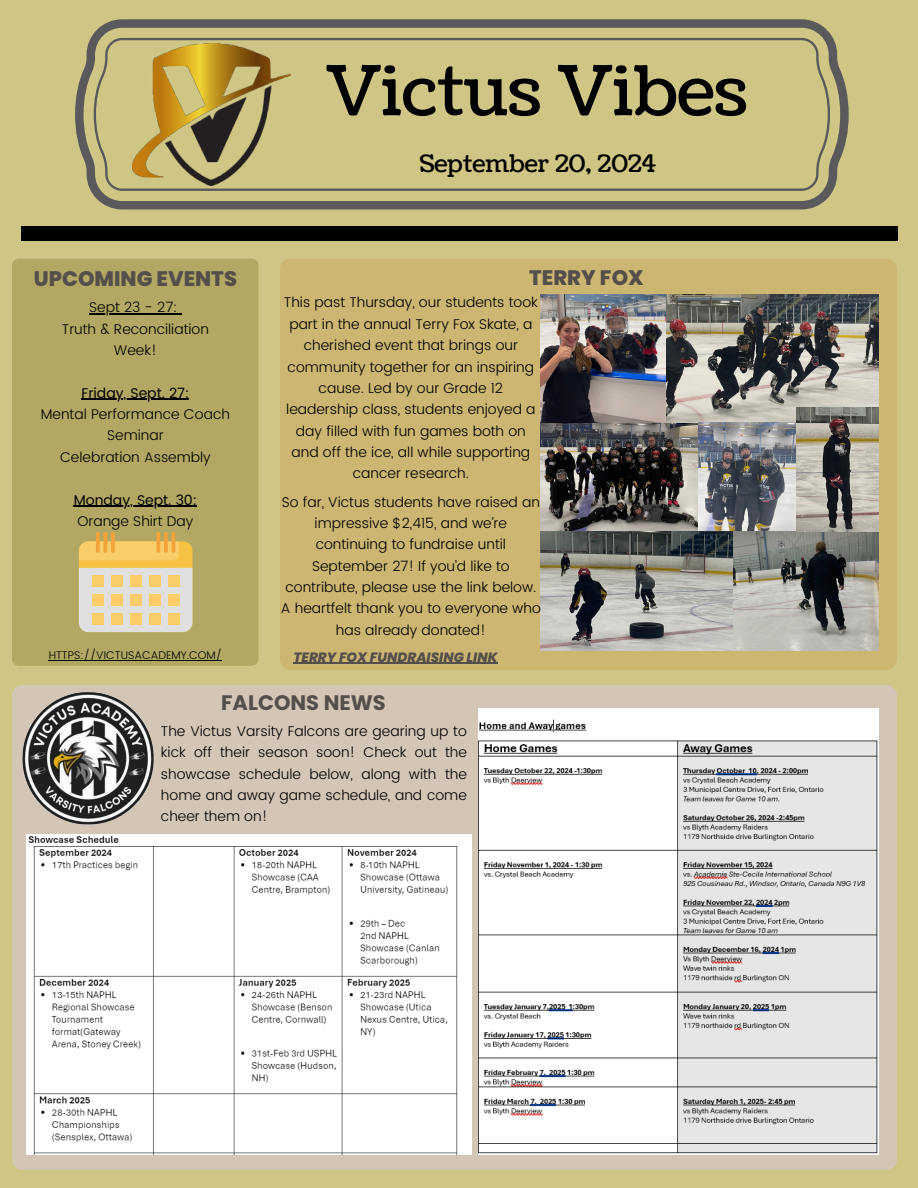
<style>
.page{position:relative;width:918px;height:1188px;background:#cfc685}
.page>*{position:absolute;margin:0;border:0;box-sizing:border-box;transform-origin:0 0}
.t1{font:68.55px "Coustard";color:#000}
.t2{font:24.15px "Coustard";color:#000}
.t3{font:800 21px "Poppins";color:#554f4c}
.t4{font:700 21px "Poppins";color:#554f4c}
.t5{font:300 14.1px/21.3px "Poppins";color:#000;text-align:center}
.t6{font:14.1px/21.3px "Poppins";color:#000}
.t7{font:italic 800 13.5px "Poppins";color:#554f4c}
.t8{font:300 11.1px "Poppins";color:#000}
.s1{font-weight:400}
.s2{font-weight:300}
</style>
<div class="page">
<div style="left:21px;top:227px;width:876px;height:14px;background:#000"></div>
<svg style="left:75px;top:19px;width:774px;height:190px"></svg>
<svg style="left:93px;top:37px;width:738px;height:155px"></svg>
<img style="left:133px;top:44px;width:157px;height:142px">
<div style="left:280px;top:259px;width:617px;height:411px;background:#cdb672;border-radius:11px"></div>
<div style="left:12px;top:259px;width:247px;height:407px;background:#b2a863;border-radius:7px"></div>
<svg style="left:79px;top:532px;width:113px;height:100px"></svg>
<img style="left:665px;top:294px;width:214px;height:130px">
<img style="left:540px;top:294px;width:125px;height:129px">
<img style="left:540px;top:423px;width:158px;height:109px">
<img style="left:698px;top:423px;width:98px;height:109px">
<img style="left:733px;top:532px;width:145px;height:118px">
<img style="left:540px;top:532px;width:193px;height:118px">
<img style="left:796px;top:408px;width:82px;height:124px">
<div style="left:12px;top:685px;width:885px;height:485px;background:#d4c6b6;border-radius:11px"></div>
<img style="left:478px;top:709px;width:401px;height:445px">
<img style="left:22px;top:692px;width:132px;height:133px">
<img style="left:27px;top:835px;width:444px;height:319px">
<hr style="left:89px;top:313px;width:88px;height:1px;background:#000">
<hr style="left:81px;top:399px;width:108px;height:1px;background:#000">
<hr style="left:74px;top:506px;width:123px;height:1px;background:#000">
<hr style="left:49px;top:660px;width:173px;height:1px;background:#000">
<hr style="left:294px;top:663px;width:204px;height:1px;background:#554f4c">
<p class="t3" style="left:34px;top:264px;width:205px">UPCOMING EVENTS</p>
<p class="t5" style="left:62px;top:297px;width:149px">Sept 23 - 27:<br>Truth &amp; Reconciliation<br>Week!</p>
<p class="t5" style="left:41px;top:382px;width:191px"><span class="s1">Friday, Sept. 27:<br></span>Mental Performance Coach<br>Seminar<br>Celebration Assembly</p>
<p class="t6" style="left:74px;top:489px;width:125px">Monday, Sept. 30:<br><span class="s2">Orange Shirt Day</span></p>
<h5 class="t1" style="left:326px;top:45px;width:422px">Victus Vibes</h5>
<h5 class="t2" style="left:419px;top:147px;width:238px">September 20, 2024</h5>
<p class="t3" style="left:529px;top:263px;width:116px">TERRY FOX</p>
<p class="t5" style="left:284px;top:292px;width:255px">This past Thursday, our students took part in the annual Terry Fox Skate, a cherished event that brings our community together for an inspiring cause. Led by our Grade 12 leadership class, students enjoyed a day filled with fun games both on and off the ice, all while supporting cancer research.</p>
<h3 class="t5" style="left:281px;top:491px;width:261px">So far, Victus students have raised an impressive $2,415, and we’re continuing to fundraise until<br>September 27! If you’d like to contribute, please use the link below.<br>A heartfelt thank you to everyone who has already donated!</h3>
<h4 class="t8" style="left:49px;top:648px;width:175px">HTTPS://VICTUSACADEMY.COM/</h4>
<p class="t7" style="left:294px;top:647px;width:206px">TERRY FOX FUNDRAISING LINK</p>
<h5 class="t4" style="left:221px;top:688px;width:166px">FALCONS NEWS</h5>
<h3 class="t5" style="left:161px;top:720px;width:307px;text-align:justify">The Victus Varsity Falcons are gearing up to kick off their season soon! Check out the showcase schedule below, along with the home and away game schedule, and come cheer them on!</h3>
</div>
